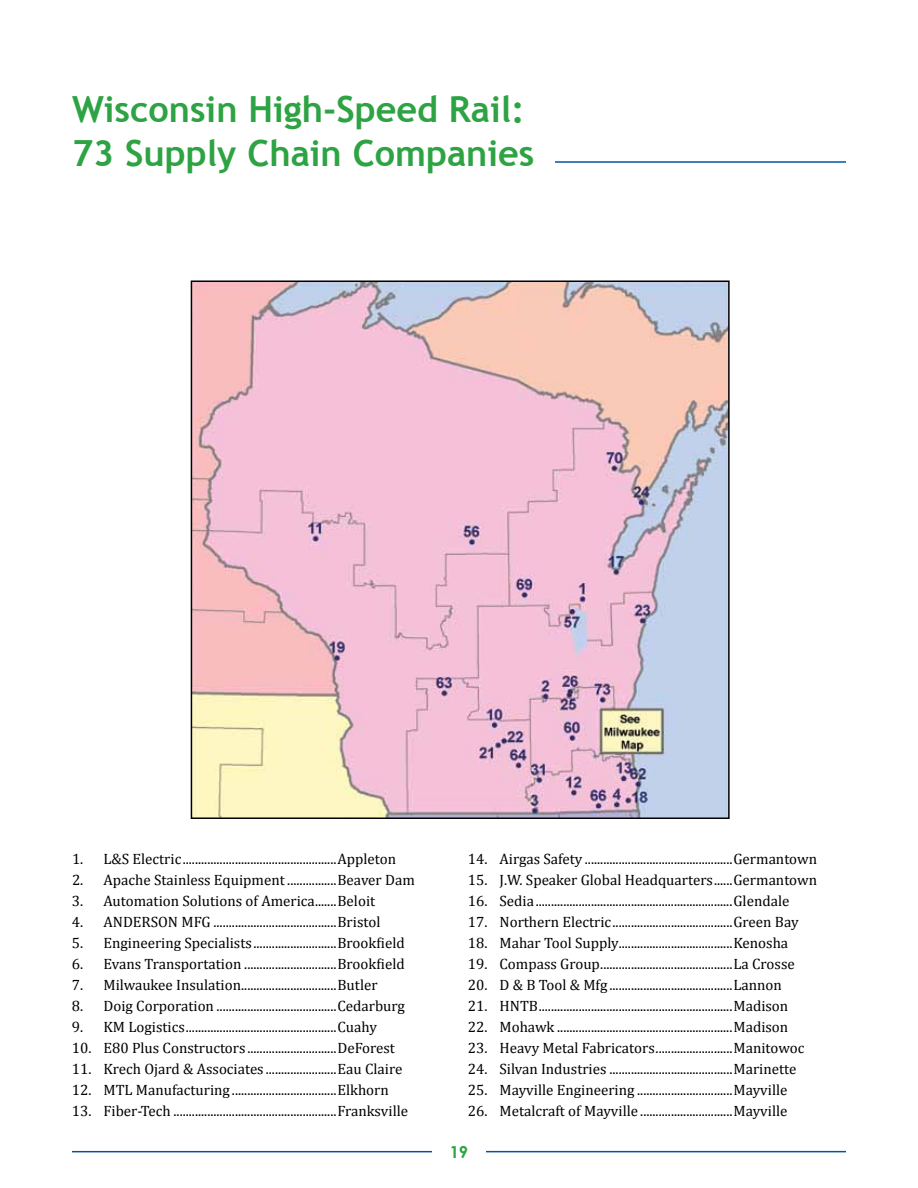
<style>
.page{position:relative;width:918px;height:1188px;background:#fff}
.page>*{position:absolute;margin:0;border:0;box-sizing:border-box;transform-origin:0 0}
.t1{font:700 36px/43.2px "Trebuchet MS";color:#2da343}
.t2{font:700 16.5px "Century Gothic";color:#2da343}
.t3{font:15px "Cambria";color:#000}
</style>
<div class="page">
<hr style="left:72px;top:1151px;width:360px;height:1px;background:#0054a4">
<hr style="left:486px;top:1151px;width:360px;height:1px;background:#0054a4">
<hr style="left:72px;top:161px;width:774px;height:2px;background:#0054a4">
<img style="left:194px;top:283px;width:533px;height:533px">
<div style="left:191px;top:280px;width:539px;height:539px;border:2px solid #000"></div>
<div style="left:72px;top:75px;width:482px;height:91px;background:#fff"></div>
<h1 class="t1" style="left:72px;top:88px;width:464px">Wisconsin High-Speed Rail:<br>73 Supply Chain Companies</h1>
<p class="t3" style="left:72px;top:850px;width:326px">1. L&amp;S Electric..................................................Appleton</p>
<p class="t3" style="left:72px;top:871px;width:344px">2. Apache Stainless Equipment ................Beaver Dam</p>
<p class="t3" style="left:72px;top:892px;width:305px">3. Automation Solutions of America.......Beloit</p>
<p class="t3" style="left:72px;top:913px;width:310px">4. ANDERSON MFG ........................................Bristol</p>
<p class="t3" style="left:72px;top:934px;width:334px">5. Engineering Specialists...........................Brookfield</p>
<p class="t3" style="left:72px;top:955px;width:334px">6. Evans Transportation ..............................Brookfield</p>
<p class="t3" style="left:72px;top:976px;width:307px">7. Milwaukee Insulation...............................Butler</p>
<p class="t3" style="left:72px;top:997px;width:335px">8. Doig Corporation .......................................Cedarburg</p>
<p class="t3" style="left:72px;top:1018px;width:306px">9. KM Logistics.................................................Cuahy</p>
<p class="t3" style="left:72px;top:1039px;width:324px">10. E80 Plus Constructors .............................DeForest</p>
<p class="t3" style="left:72px;top:1060px;width:332px">11. Krech Ojard &amp; Associates .......................Eau Claire</p>
<p class="t3" style="left:72px;top:1081px;width:318px">12. MTL Manufacturing ..................................Elkhorn</p>
<p class="t3" style="left:72px;top:1102px;width:338px">13. Fiber-Tech .....................................................Franksville</p>
<p class="t3" style="left:468px;top:850px;width:351px">14. Airgas Safety ................................................Germantown</p>
<p class="t3" style="left:468px;top:871px;width:351px">15. J.W. Speaker Global Headquarters......Germantown</p>
<p class="t3" style="left:468px;top:892px;width:323px">16. Sedia................................................................Glendale</p>
<p class="t3" style="left:468px;top:913px;width:332px">17. Northern Electric.......................................Green Bay</p>
<p class="t3" style="left:468px;top:934px;width:322px">18. Mahar Tool Supply.....................................Kenosha</p>
<p class="t3" style="left:468px;top:955px;width:328px">19. Compass Group...........................................La Crosse</p>
<p class="t3" style="left:468px;top:976px;width:315px">20. D &amp; B Tool &amp; Mfg ........................................Lannon</p>
<p class="t3" style="left:468px;top:997px;width:322px">21. HNTB...............................................................Madison</p>
<p class="t3" style="left:468px;top:1018px;width:322px">22. Mohawk .........................................................Madison</p>
<p class="t3" style="left:468px;top:1039px;width:338px">23. Heavy Metal Fabricators.........................Manitowoc</p>
<p class="t3" style="left:468px;top:1060px;width:330px">24. Silvan Industries ........................................Marinette</p>
<p class="t3" style="left:468px;top:1081px;width:321px">25. Mayville Engineering ...............................Mayville</p>
<p class="t3" style="left:468px;top:1102px;width:321px">26. Metalcraft of Mayville ..............................Mayville</p>
<p class="t2" style="left:450px;top:1139px;width:20px">19</p>
</div>
